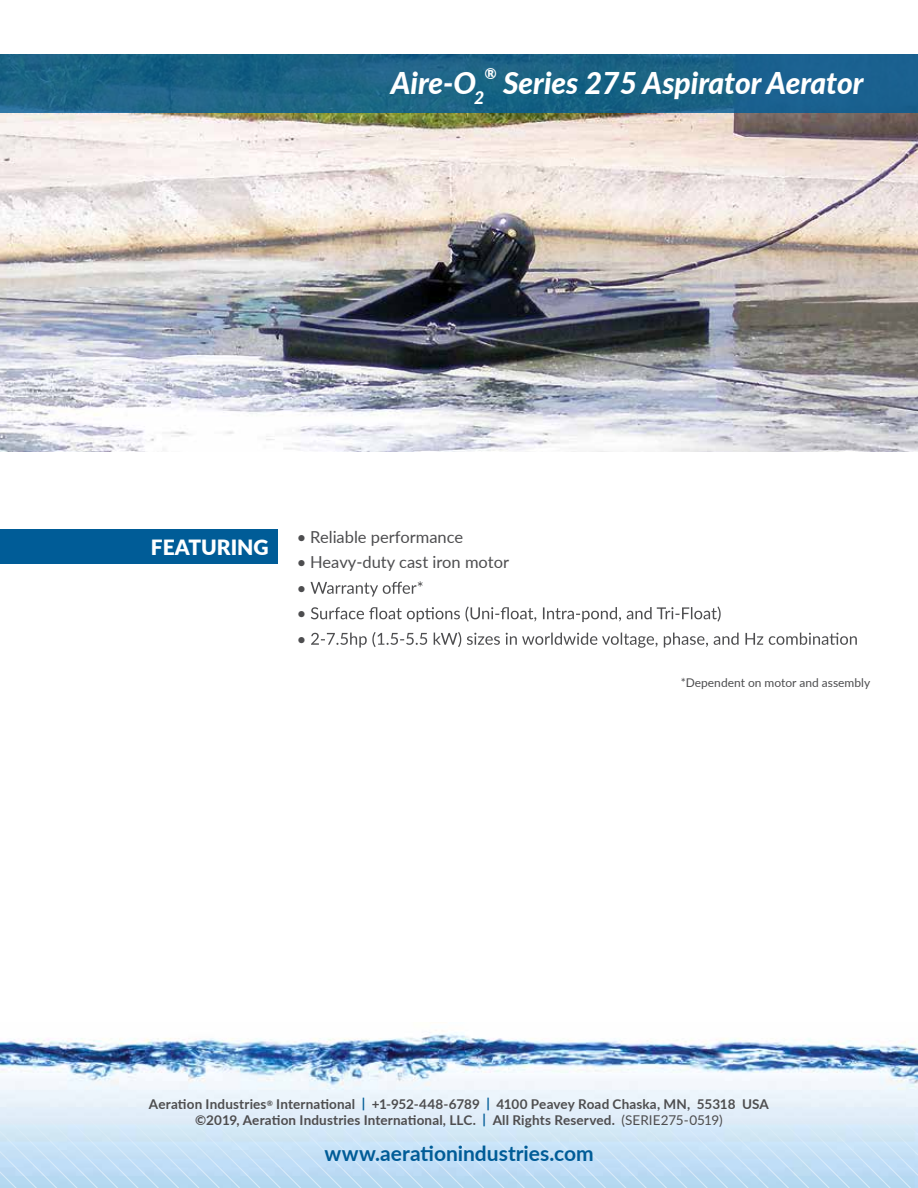
<style>
.page{position:relative;width:918px;height:1188px;background:#fff}
.page>*{position:absolute;margin:0;border:0;box-sizing:border-box;transform-origin:0 0}
.t1{font:italic 800 30px "Lato";color:#fff}
.t2{font:700 21px "Lato";color:#005c97}
.t3{font:900 21px "Lato";color:#fff}
.t4{font:16.5px/25.5px "Lato";color:#4d4d4f}
.t5{font:italic 800 14.85px "Lato";color:#fff}
.t6{font:700 13.5px/16.2px "Lato";letter-spacing:.01em;color:#4d4d4f;text-align:center}
.t7{font:12px "Lato";color:#4d4d4f}
.s1{color:#005c97}
.s2{font-weight:400}
</style>
<div class="page">
<img style="left:0;top:54px;width:918px;height:594px">
<img style="left:0;top:1030px;width:918px;height:75px">
<svg style="left:0;top:1105px;width:918px;height:83px;background:#cbe3f6"></svg>
<h1 class="t1" style="left:391px;top:61px;width:95px">Aire-O<sub>2</sub></h1>
<p class="t5" style="left:484px;top:63px;width:14px">®</p>
<h1 class="t1" style="left:503px;top:61px;width:362px">Series 275 Aspirator Aerator</h1>
<h2 class="t3" style="left:151px;top:532px;width:119px">FEATURING</h2>
<p class="t4" style="left:297px;top:523px;width:168px">• Reliable performance</p>
<p class="t4" style="left:297px;top:549px;width:214px">• Heavy-duty cast iron motor •<br>•<br>•</p>
<p class="t7" style="left:681px;top:674px;width:191px">*Dependent on motor and assembly</p>
<p class="t6" style="left:149px;top:1095px;width:622px">Aeration Industries<sup>®</sup> International <span class="s1">|</span> +1-952-448-6789 <span class="s1">|</span> 4100 Peavey Road Chaska, MN, 55318 USA ©2019, Aeration Industries International, LLC. <span class="s1">|</span> All Rights Reserved. <span class="s2">(SERIE275-0519)</span></p>
<h2 class="t2" style="left:324px;top:1138px;width:271px">www.aerationindustries.com</h2>
</div>
